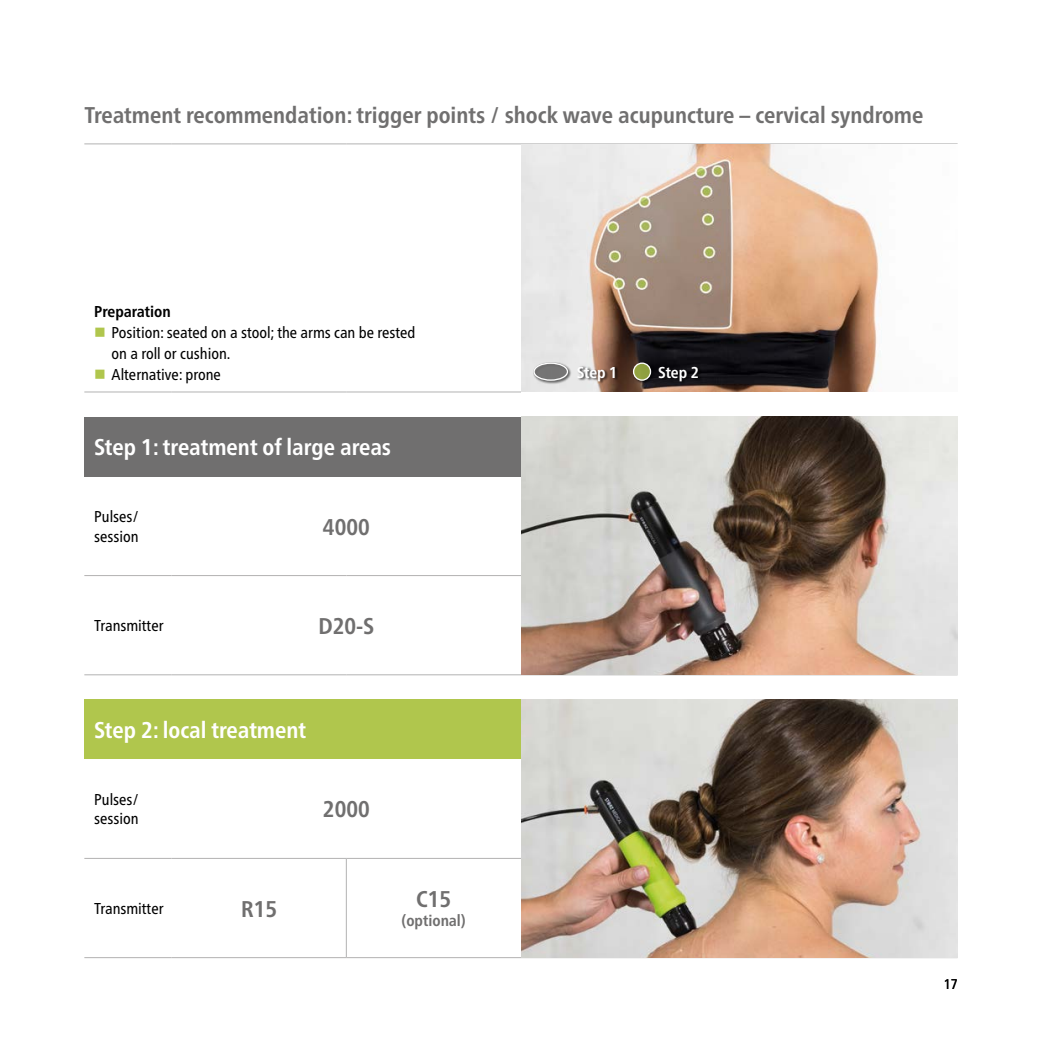
<style>
.page{position:relative;width:1042px;height:1042px;background:#fff}
.page>*{position:absolute;margin:0;border:0;box-sizing:border-box;transform-origin:0 0}
.t1{font:700 condensed 22.75px "Frutiger Neue LT Pro";color:#706f6f}
.t2{font:700 condensed 22.75px "Frutiger Neue LT Pro";color:#fff}
.t3{font:condensed 15.75px/19.2px "Frutiger Neue LT Pro";color:#000}
.t4{font:700 condensed 15.75px "Frutiger Neue LT Pro";color:#000}
.t5{font:700 condensed 15.75px "Frutiger Neue LT Pro";color:#706f6f}
.t6{font:700 condensed 15.75px "Frutiger Neue LT Pro";color:#fff}
.t7{font:condensed 14px "Frutiger Neue LT Pro";color:#000}
.s1{color:#b0c64d}
</style>
<div class="page">
<div style="left:84px;top:417px;width:437px;height:59px;background:#706f6f"></div>
<div style="left:84px;top:699px;width:437px;height:60px;background:#b0c64d"></div>
<hr style="left:521px;top:957px;width:436px;height:1px;background:#b3b2b2">
<hr style="left:84px;top:392px;width:88px;height:1px;background:#b3b2b2">
<hr style="left:172px;top:392px;width:174px;height:1px;background:#b3b2b2">
<hr style="left:346px;top:392px;width:175px;height:1px;background:#b3b2b2">
<hr style="left:84px;top:575px;width:88px;height:1px;background:#b3b2b2">
<hr style="left:172px;top:575px;width:174px;height:1px;background:#b3b2b2">
<hr style="left:346px;top:575px;width:175px;height:1px;background:#b3b2b2">
<hr style="left:84px;top:858px;width:88px;height:1px;background:#b3b2b2">
<hr style="left:84px;top:674px;width:88px;height:1px;background:#b3b2b2">
<hr style="left:172px;top:674px;width:174px;height:1px;background:#b3b2b2">
<hr style="left:346px;top:674px;width:175px;height:1px;background:#b3b2b2">
<hr style="left:521px;top:674px;width:436px;height:1px;background:#b3b2b2">
<hr style="left:84px;top:957px;width:88px;height:1px;background:#b3b2b2">
<hr style="left:172px;top:858px;width:174px;height:1px;background:#b3b2b2">
<hr style="left:346px;top:858px;width:175px;height:1px;background:#b3b2b2">
<hr style="left:172px;top:957px;width:174px;height:1px;background:#b3b2b2">
<hr style="left:346px;top:957px;width:175px;height:1px;background:#b3b2b2">
<hr style="left:346px;top:858px;width:1px;height:99px;background:#b3b2b2">
<hr style="left:84px;top:144px;width:88px;height:1px;background:#b3b2b2">
<hr style="left:172px;top:144px;width:174px;height:1px;background:#b3b2b2">
<hr style="left:346px;top:144px;width:175px;height:1px;background:#b3b2b2">
<img style="left:521px;top:144px;width:361px;height:248px">
<img style="left:521px;top:417px;width:436px;height:257px">
<img style="left:521px;top:699px;width:436px;height:258px">
<div style="left:533px;top:362px;width:85px;height:22px;background:#000;opacity:.75"></div>
<svg style="left:533px;top:362px;width:35px;height:19px"></svg>
<div style="left:533px;top:362px;width:35px;height:19px;border:1px solid #fff;border-radius:50%"></div>
<div style="left:632px;top:362px;width:70px;height:22px;background:#000;opacity:.75"></div>
<svg style="left:633px;top:363px;width:18px;height:17px"></svg>
<div style="left:633px;top:362px;width:18px;height:19px;border:1px solid #fff;border-radius:50%"></div>
<h1 class="t1" style="left:84px;top:101px;width:840px">Treatment recommendation: trigger points / shock wave acupuncture – cervical syndrome</h1>
<p class="t4" style="left:94px;top:302px;width:78px">Preparation</p>
<p class="t3" style="left:112px;top:321px;width:305px;line-height:21px;text-indent:-17px"><span class="s1">■</span> Position: seated on a stool; the arms can be rested on a roll or cushion.</p>
<p class="t3" style="left:94px;top:364px;width:128px"><span class="s1">■</span> Alternative: prone</p>
<h1 class="t2" style="left:94px;top:434px;width:298px">Step 1: treatment of large areas</h1>
<p class="t3" style="left:94px;top:507px;width:46px">Pulses/ session</p>
<h1 class="t1" style="left:323px;top:513px;width:48px">4000</h1>
<p class="t3" style="left:94px;top:616px;width:71px">Transmitter</p>
<h1 class="t1" style="left:318px;top:612px;width:57px">D20-S</h1>
<h1 class="t2" style="left:94px;top:717px;width:213px">Step 2: local treatment</h1>
<p class="t3" style="left:94px;top:790px;width:46px">Pulses/ session</p>
<h1 class="t1" style="left:323px;top:796px;width:48px">2000</h1>
<p class="t3" style="left:94px;top:899px;width:71px">Transmitter</p>
<h1 class="t1" style="left:241px;top:895px;width:38px">R15</h1>
<h1 class="t1" style="left:416px;top:885px;width:37px">C15</h1>
<p class="t5" style="left:401px;top:911px;width:66px">(optional)</p>
<p class="t6" style="left:577px;top:363px;width:42px">Step 1</p>
<p class="t6" style="left:658px;top:363px;width:42px">Step 2</p>
<p class="t7" style="left:944px;top:976px;width:15px">17</p>
</div>
